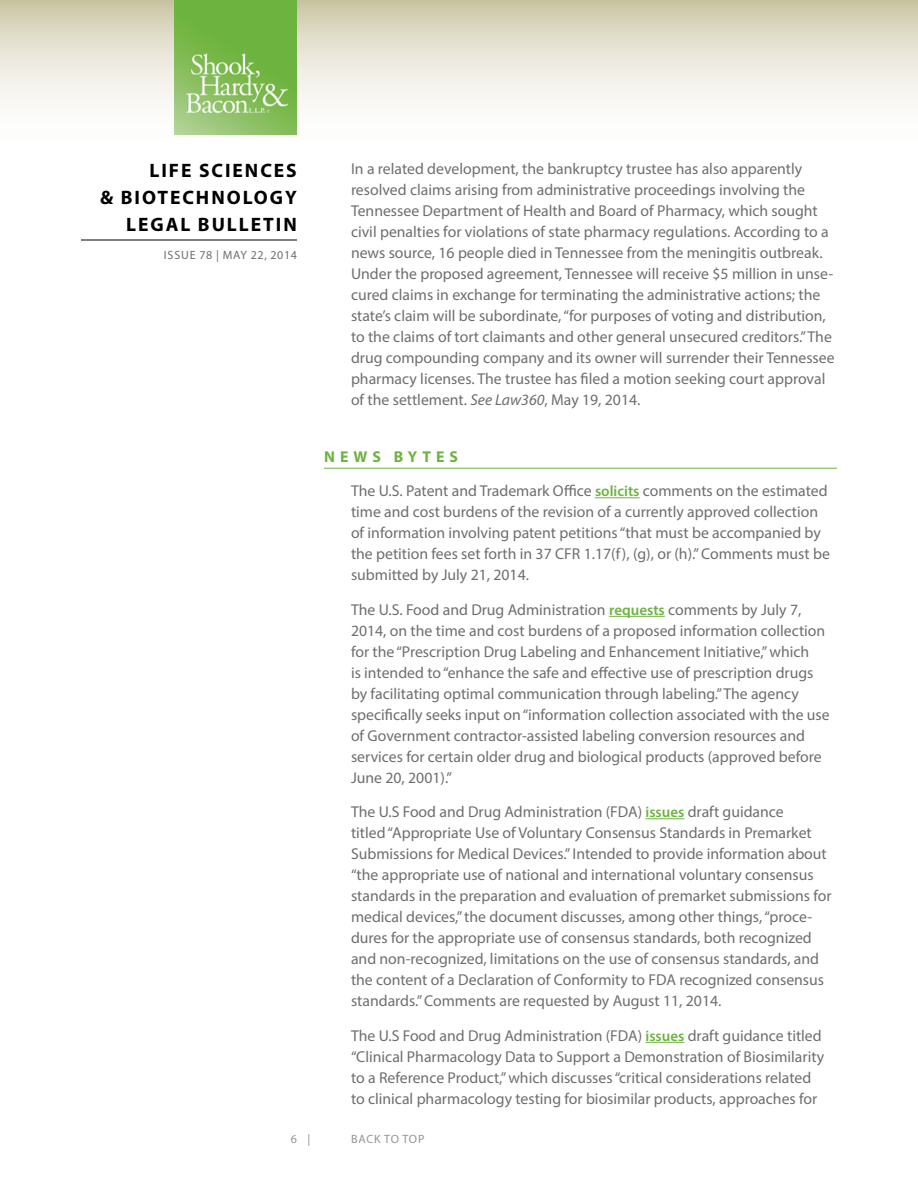
<style>
.page{position:relative;width:918px;height:1188px;background:#fff}
.page>*{position:absolute;margin:0;border:0;box-sizing:border-box;transform-origin:0 0}
.t1{font:700 19.5px "Myriad Pro";letter-spacing:.1em;color:#000}
.t2{font:15.75px/21px "Myriad Pro";color:#6d6e71}
.t3{font:12px "Myriad Pro";letter-spacing:.05em;color:#6d6e71}
.t4{font:12px "Myriad Pro";color:#939598}
.s1{font-style:italic}
.s2{font-weight:700;color:#6cb33f}
.s3{font-weight:600;font-size:15px;color:#6cb33f}
</style>
<div class="page">
<svg style="left:0;top:0;width:918px;height:135px"></svg>
<hr style="left:81px;top:240px;width:216px;height:1px;background:#000">
<img style="left:175px;top:0;width:122px;height:135px">
<hr style="left:324px;top:468px;width:513px;height:1px;background:#6cb33f">
<hr style="left:595px;top:497px;width:45px;height:1px;background:#6cb33f">
<hr style="left:609px;top:616px;width:56px;height:1px;background:#6cb33f">
<hr style="left:646px;top:818px;width:38px;height:1px;background:#6cb33f">
<hr style="left:646px;top:1042px;width:38px;height:1px;background:#6cb33f">
<p class="t1" style="left:150px;top:157px;width:149px">LIFE SCIENCES</p>
<p class="t1" style="left:100px;top:184px;width:198px">&amp; BIOTECHNOLOGY</p>
<p class="t1" style="left:126px;top:211px;width:13px">LEG</p>
<p class="t1" style="left:166px;top:211px;width:73px">AL BULLE</p>
<p class="t1" style="left:263px;top:211px;width:23px">TIN</p>
<p class="t3" style="left:164px;top:248px;width:135px">Issue 78 | MAY 22, 2014</p>
<p class="t2" style="left:351px;top:158px;width:485px">In a related development, the bankruptcy trustee has also apparently resolved claims arising from administrative proceedings involving the Tennessee Department of Health and Board of Pharmacy, which sought civil penalties for violations of state pharmacy regulations. According to a news source, 16 people died in Tennessee from the meningitis outbreak.<br>Under the proposed agreement, Tennessee will receive $5 million in unse&shy;cured claims in exchange for terminating the administrative actions; the state’s claim will be subordinate, “for purposes of voting and distribution, to the claims of tort claimants and other general unsecured creditors.” The drug compounding company and its owner will surrender their Tennessee pharmacy licenses. The trustee has filed a motion seeking court approval of the settlement. <span class="s1">See Law360</span>, May 19, 2014.</p>
<p class="t2" style="left:351px;top:439px;width:478px;line-height:34.5px;text-indent:-27px"><span class="s2">N EWS BYT ES<br></span>The U.S. Patent and Trademark Office <span class="s3">solicits</span> comments on the estimated</p>
<p class="t2" style="left:351px;top:501px;width:480px">time and cost burdens of the revision of a currently approved collection of information involving patent petitions “that must be accompanied by the petition fees set forth in 37 CFR 1.17(f), (g), or (h).” Comments must be submitted by July 21, 2014.</p>
<p class="t2" style="left:351px;top:599px;width:480px">The U.S. Food and Drug Administration <span class="s3">requests</span> comments by July 7, 2014, on the time and cost burdens of a proposed information collection for the “Prescription Drug Labeling and Enhancement Initiative,” which<br>is intended to “enhance the safe and effective use of prescription drugs by facilitating optimal communication through labeling.” The agency specifically seeks input on “information collection associated with the use of Government contractor-assisted labeling conversion resources and services for certain older drug and biological products (approved before June 20, 2001).”</p>
<p class="t2" style="left:351px;top:801px;width:482px">The U.S Food and Drug Administration (FDA) <span class="s3">issues</span> draft guidance<br>titled “Appropriate Use of Voluntary Consensus Standards in Premarket Submissions for Medical Devices.” Intended to provide information about “the appropriate use of national and international voluntary consensus standards in the preparation and evaluation of premarket submissions for medical devices,” the document discusses, among other things, “proce&shy;dures for the appropriate use of consensus standards, both recognized and non-recognized, limitations on the use of consensus standards, and the content of a Declaration of Conformity to FDA recognized consensus standards.” Comments are requested by August 11, 2014.</p>
<p class="t2" style="left:351px;top:1025px;width:475px">The U.S Food and Drug Administration (FDA) <span class="s3">issues</span> draft guidance titled “Clinical Pharmacology Data to Support a Demonstration of Biosimilarity to a Reference Product,” which discusses “critical considerations related to clinical pharmacology testing for biosimilar products, approaches for</p>
<p class="t4" style="left:291px;top:1132px;width:21px">6 |</p>
<p class="t4" style="left:351px;top:1132px;width:9px">back</p>
<p class="t4" style="left:384px;top:1132px;width:27px">to top</p>
</div>
